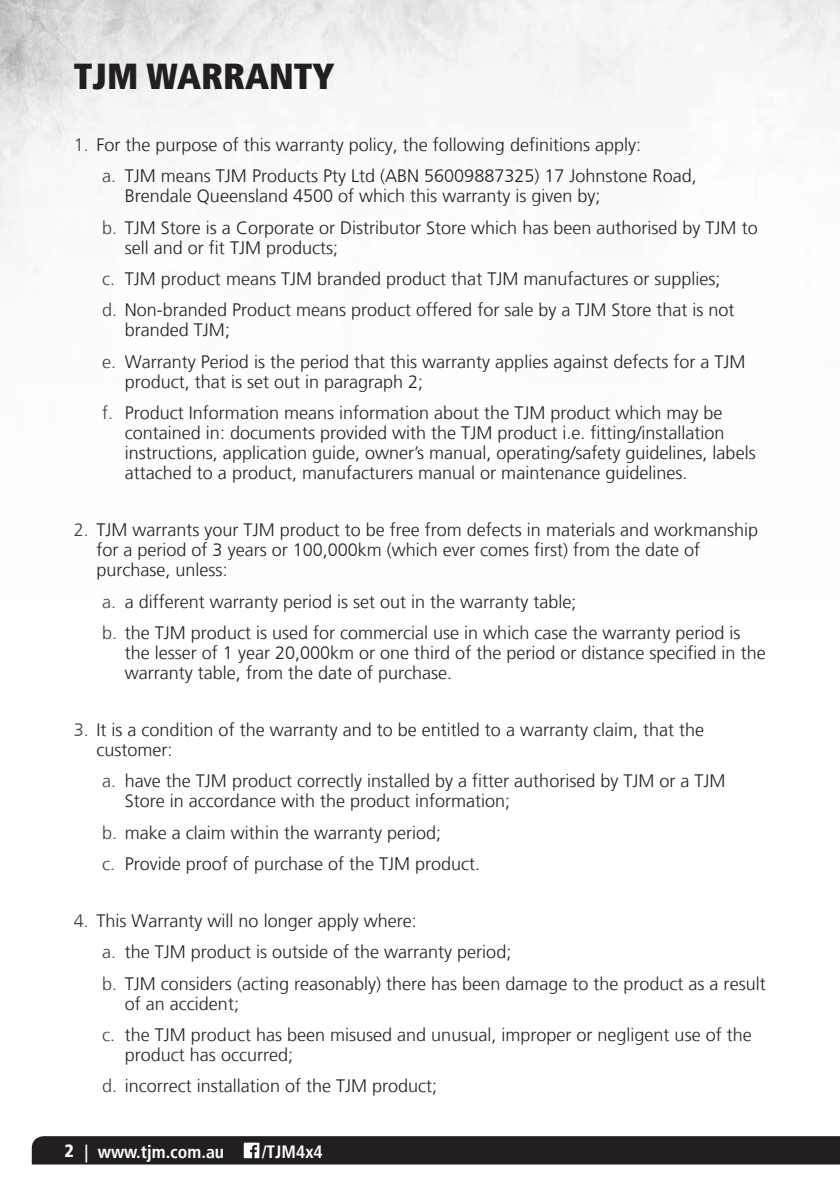
<style>
.page{position:relative;width:840px;height:1191px;background:#fff}
.page>*{position:absolute;margin:0;border:0;box-sizing:border-box;transform-origin:0 0}
.t1{font:900 condensed 36px "Frutiger LT";color:#231f20}
.t2{font:300 18px/31.4px "Frutiger LT";color:#231f20}
.t3{font:700 condensed 17.8px "Frutiger LT";color:#fff}
.s1{color:#414042}
.s2{font-weight:900;font-size:18px}
</style>
<div class="page">
<img style="left:0;top:0;width:840px;height:273px">
<div style="left:32px;top:1136px;width:807px;height:28px;background:#231f20"></div>
<h1 class="t1" style="left:74px;top:55px;width:262px">TJM WARRANTY</h1>
<p class="t2" style="left:102px;top:129px;width:595px;text-indent:-28px"><span class="s1">1.</span> For the purpose of this warranty policy, the following definitions apply:<br><span class="s1">a.</span> TJM means TJM Products Pty Ltd (ABN 56009887325) 17 Johnstone Road,</p>
<p class="t2" style="left:102px;top:181px;width:656px;text-indent:23px">Brendale Queensland 4500 of which this warranty is given by;<br><span class="s1">b.</span> TJM Store is a Corporate or Distributor Store which has been authorised by TJM to</p>
<p class="t2" style="left:102px;top:232px;width:633px;text-indent:23px">sell and or fit TJM products;<br><span class="s1">c.</span> TJM product means TJM branded product that TJM manufactures or supplies; <span class="s1">d.</span> Non-branded Product means product offered for sale by a TJM Store that is not</p>
<p class="t2" style="left:102px;top:315px;width:644px;text-indent:23px">branded TJM;<br><span class="s1">e.</span> Warranty Period is the period that this warranty applies against defects for a TJM</p>
<p class="t2" style="left:102px;top:366px;width:621px;text-indent:23px">product, that is set out in paragraph 2;<br><span class="s1">f.</span> Product Information means information about the TJM product which may be</p>
<p class="t2" style="left:125px;top:423px;width:632px;line-height:20px">contained in: documents provided with the TJM product i.e. fitting/installation instructions, application guide, owner’s manual, operating/safety guidelines, labels attached to a product, manufacturers manual or maintenance guidelines.</p>
<p class="t2" style="left:96px;top:520px;width:663px;line-height:20px;text-indent:-23px"><span class="s1">2.</span> TJM warrants your TJM product to be free from defects in materials and workmanship for a period of 3 years or 100,000km (which ever comes first) from the date of purchase, unless:</p>
<p class="t2" style="left:102px;top:586px;width:639px"><span class="s1">a.</span> a different warranty period is set out in the warranty table;<br><span class="s1">b.</span> the TJM product is used for commercial use in which case the warranty period is</p>
<p class="t2" style="left:125px;top:643px;width:642px;line-height:20px">the lesser of 1 year 20,000km or one third of the period or distance specified in the warranty table, from the date of purchase.</p>
<p class="t2" style="left:96px;top:720px;width:609px;line-height:20px;text-indent:-23px"><span class="s1">3.</span> It is a condition of the warranty and to be entitled to a warranty claim, that the customer:</p>
<p class="t2" style="left:125px;top:771px;width:602px;line-height:20px;text-indent:-23px"><span class="s1">a.</span> have the TJM product correctly installed by a fitter authorised by TJM or a TJM<br>Store in accordance with the product information;</p>
<p class="t2" style="left:102px;top:817px;width:379px"><span class="s1">b.</span> make a claim within the warranty period;<br><span class="s1">c.</span> Provide proof of purchase of the TJM product.</p>
<p class="t2" style="left:102px;top:905px;width:664px;text-indent:-28px"><span class="s1">4.</span> This Warranty will no longer apply where:<br><span class="s1">a.</span> the TJM product is outside of the warranty period;<br><span class="s1">b.</span> TJM considers (acting reasonably) there has been damage to the product as a result</p>
<p class="t2" style="left:102px;top:988px;width:650px;text-indent:23px">of an accident;<br><span class="s1">c.</span> the TJM product has been misused and unusual, improper or negligent use of the</p>
<p class="t2" style="left:102px;top:1039px;width:336px;text-indent:23px">product has occurred;<br><span class="s1">d.</span> incorrect installation of the TJM product;</p>
<p class="t3" style="left:64px;top:1141px;width:161px"><span class="s2">2</span> | www.tjm.com.au</p>
<p class="t3" style="left:261px;top:1141px;width:63px">/TJM4x4</p>
</div>
